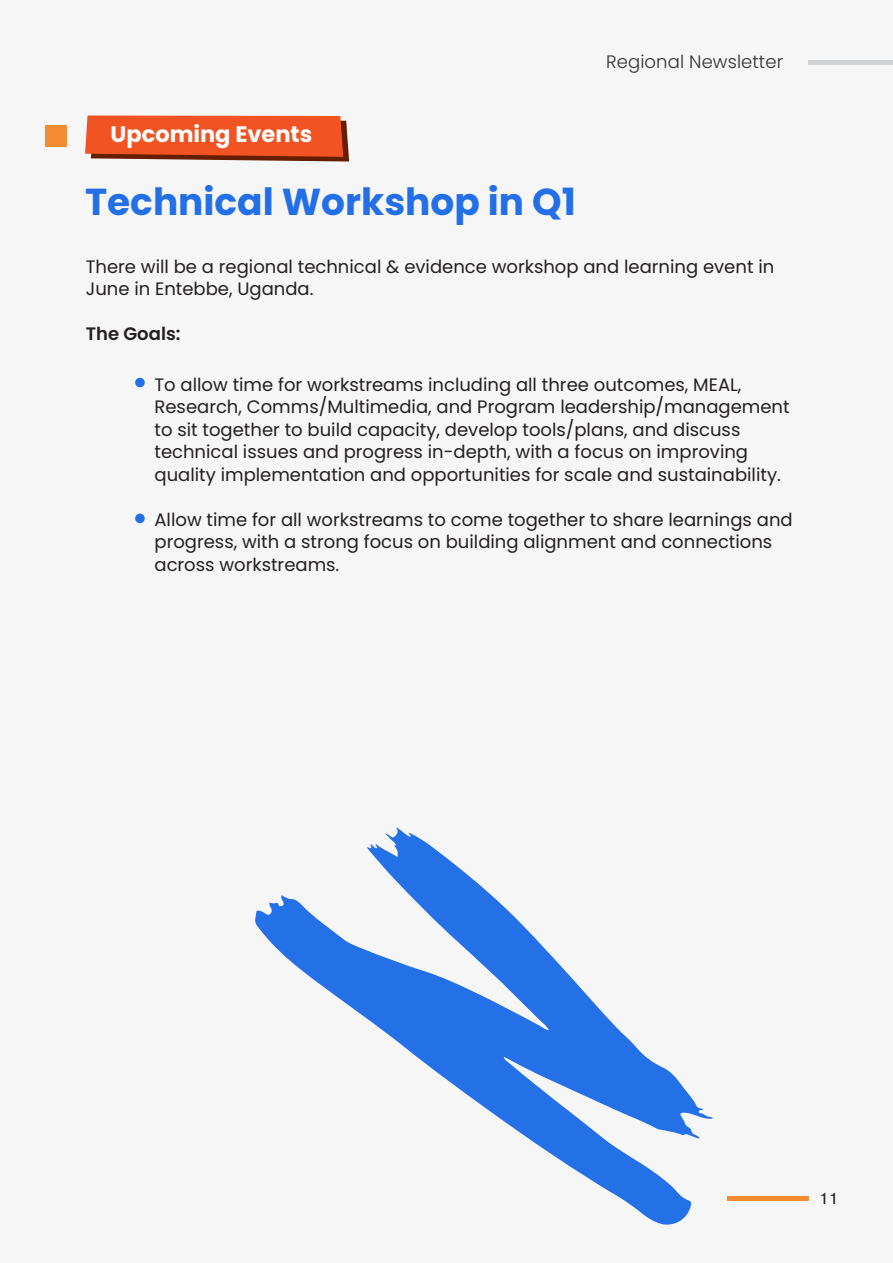
<style>
.page{position:relative;width:893px;height:1263px;background:#f6f6f6}
.page>*{position:absolute;margin:0;border:0;box-sizing:border-box;transform-origin:0 0}
.Headline{font:700 37.5px "Poppins";color:#236fe7}
.Sub_Title{font:700 22.5px "Poppins";color:#fff}
.body_text{font:18px/22.5px "Poppins";color:#231f20}
.t1{font:300 18px "Poppins";letter-spacing:.005em;color:#322e2f}
.body_text-2{font:600 18px "Poppins";color:#231f20}
.t2{font:16.5px "Akzidenz Grotesk Std";color:#231f20}
</style>
<div class="page">
<div style="left:45px;top:125px;width:21px;height:21px;background:#f58b32"></div>
<div style="left:135px;top:378px;width:10px;height:9px;background:#236fe7;border-radius:50%"></div>
<div style="left:135px;top:514px;width:10px;height:9px;background:#236fe7;border-radius:50%"></div>
<svg style="left:255px;top:828px;width:458px;height:397px"></svg>
<svg style="left:85px;top:115px;width:264px;height:47px;background:#e1592d"></svg>
<hr style="left:727px;top:1197px;width:81px;height:4px;background:#f58b32">
<hr style="left:808px;top:60px;width:85px;height:4px;background:#d1d2d4">
<p class="Sub_Title" style="left:111px;top:121px;width:203px">Upcoming Events</p>
<p class="Headline" style="left:85px;top:180px;width:492px">Technical Workshop in Q1</p>
<p class="t1" style="left:606px;top:51px;width:179px">Regional Newsletter</p>
<p class="body_text" style="left:86px;top:255px;width:690px">There will be a regional technical &amp; evidence workshop and learning event in<br>June in Entebbe, Uganda.</p>
<p class="body_text-2" style="left:86px;top:323px;width:96px">The Goals:</p>
<p class="body_text" style="left:154px;top:373px;width:637px">To allow time for workstreams including all three outcomes, MEAL, Research, Comms/Multimedia, and Program leadership/management to sit together to build capacity, develop tools/plans, and discuss technical issues and progress in-depth, with a focus on improving quality implementation and opportunities for scale and sustainability.</p>
<p class="body_text" style="left:154px;top:508px;width:640px">Allow time for all workstreams to come together to share learnings and progress, with a strong focus on building alignment and connections across workstreams.</p>
<p class="t2" style="left:820px;top:1188px;width:21px">11</p>
</div>
